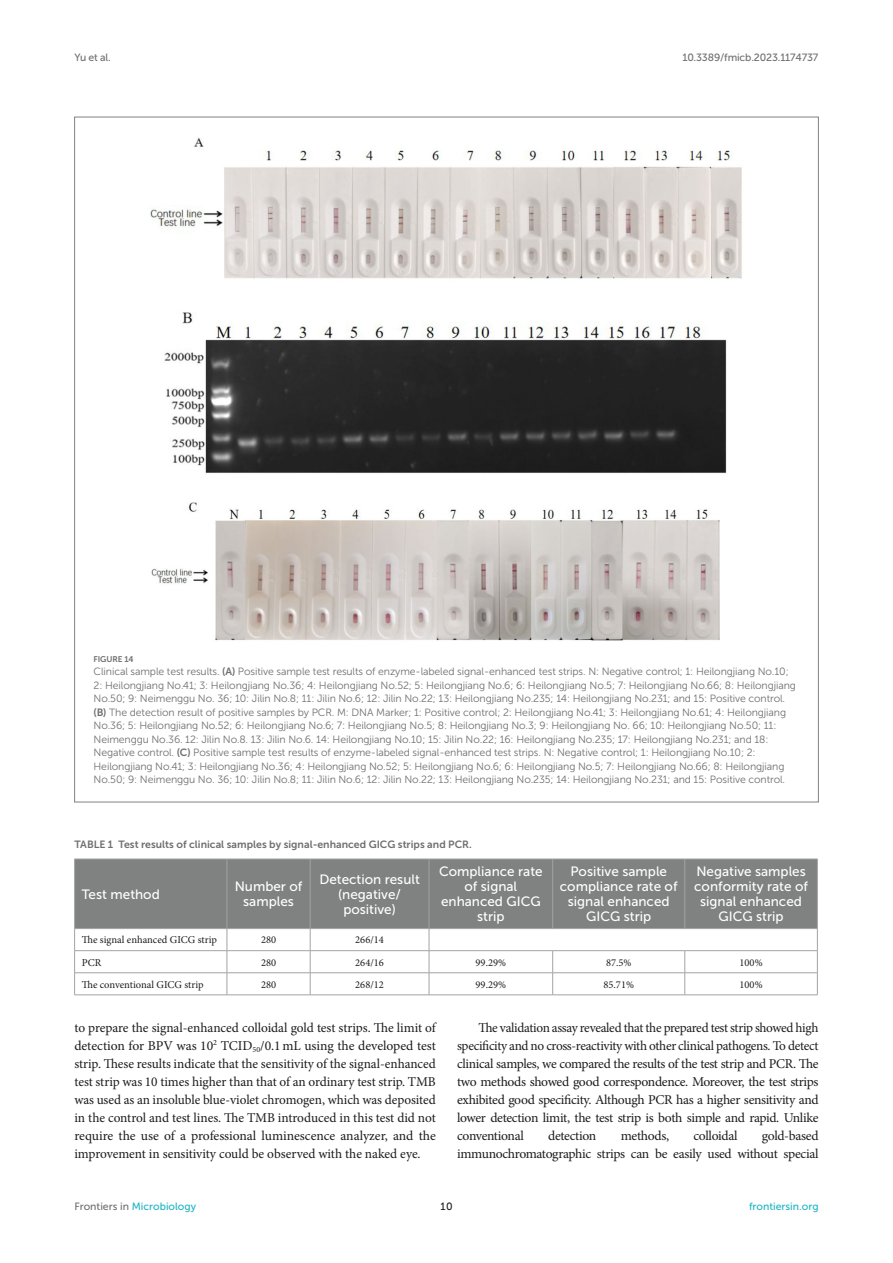
<style>
.page{position:relative;width:893px;height:1263px;background:#fff}
.page>*{position:absolute;margin:0;border:0;box-sizing:border-box;transform-origin:0 0}
.TEXT{font:13.5px/18px "Minion Pro";letter-spacing:-.025em;color:#1b1c1b;text-align:justify}
.TB_CH{font:13.5px/15px "Museo Sans 500";color:#fff;text-align:center}
.FIG_LEG{font:10.5px/13.5px "Museo Sans 300";letter-spacing:-.01em;color:#706f70}
.TB_TX{font:10.5px "Minion Pro";color:#1b1c1b}
.TT{font:10.5px "Museo Sans 700";color:#706f70}
.t1{font:10.5px "Museo Sans 500";color:#1db5c3}
.t2{font:10.5px "Museo Sans 500";letter-spacing:-.015em;color:#706f70}
.t3{font:10.5px "Museo Sans 500";color:#1b1c1b}
.FIG_HD{font:8.25px "Museo Sans 700";letter-spacing:-.01em;color:#706f70}
.s1{font-family:"Museo Sans 700"}
.s2{color:#706f70}
</style>
<div class="page">
<img style="left:150px;top:137px;width:592px;height:504px">
<div style="left:75px;top:860px;width:742px;height:68px;background:#808181"></div>
<hr style="left:553px;top:972px;width:132px;height:1px;background:#a2a3a3">
<hr style="left:553px;top:994px;width:132px;height:1px;background:#a2a3a3">
<hr style="left:429px;top:972px;width:124px;height:1px;background:#a2a3a3">
<svg style="left:552px;top:951px;width:1px;height:43px"></svg>
<hr style="left:429px;top:994px;width:124px;height:1px;background:#a2a3a3">
<hr style="left:310px;top:972px;width:119px;height:1px;background:#a2a3a3">
<hr style="left:310px;top:994px;width:119px;height:1px;background:#a2a3a3">
<hr style="left:227px;top:972px;width:83px;height:1px;background:#a2a3a3">
<hr style="left:227px;top:994px;width:83px;height:1px;background:#a2a3a3">
<hr style="left:685px;top:972px;width:133px;height:1px;background:#a2a3a3">
<svg style="left:684px;top:951px;width:1px;height:44px"></svg>
<hr style="left:685px;top:994px;width:133px;height:1px;background:#a2a3a3">
<hr style="left:74px;top:972px;width:153px;height:1px;background:#a2a3a3">
<hr style="left:74px;top:994px;width:153px;height:1px;background:#a2a3a3">
<hr style="left:227px;top:859px;width:83px;height:1px;background:#a2a3a3">
<hr style="left:227px;top:928px;width:83px;height:1px;background:#a2a3a3">
<hr style="left:310px;top:859px;width:119px;height:1px;background:#a2a3a3">
<hr style="left:310px;top:859px;width:1px;height:69px;background:#a2a3a3">
<hr style="left:310px;top:928px;width:119px;height:1px;background:#a2a3a3">
<hr style="left:429px;top:859px;width:124px;height:1px;background:#a2a3a3">
<hr style="left:429px;top:859px;width:1px;height:69px;background:#a2a3a3">
<hr style="left:429px;top:928px;width:124px;height:1px;background:#a2a3a3">
<hr style="left:553px;top:859px;width:132px;height:1px;background:#a2a3a3">
<hr style="left:552px;top:859px;width:1px;height:69px;background:#a2a3a3">
<hr style="left:553px;top:928px;width:132px;height:1px;background:#a2a3a3">
<hr style="left:685px;top:859px;width:133px;height:1px;background:#a2a3a3">
<hr style="left:684px;top:859px;width:1px;height:69px;background:#a2a3a3">
<hr style="left:817px;top:859px;width:1px;height:69px;background:#a2a3a3">
<hr style="left:685px;top:928px;width:133px;height:1px;background:#a2a3a3">
<hr style="left:74px;top:859px;width:153px;height:1px;background:#a2a3a3">
<hr style="left:74px;top:859px;width:1px;height:69px;background:#a2a3a3">
<hr style="left:227px;top:859px;width:1px;height:69px;background:#a2a3a3">
<hr style="left:74px;top:928px;width:153px;height:1px;background:#a2a3a3">
<hr style="left:227px;top:950px;width:83px;height:1px;background:#a2a3a3">
<svg style="left:310px;top:929px;width:1px;height:66px"></svg>
<hr style="left:310px;top:950px;width:119px;height:1px;background:#a2a3a3">
<svg style="left:429px;top:929px;width:1px;height:66px"></svg>
<svg style="left:817px;top:929px;width:1px;height:66px"></svg>
<hr style="left:429px;top:950px;width:124px;height:1px;background:#a2a3a3">
<hr style="left:553px;top:950px;width:132px;height:1px;background:#a2a3a3">
<hr style="left:685px;top:950px;width:133px;height:1px;background:#a2a3a3">
<svg style="left:74px;top:929px;width:1px;height:66px"></svg>
<svg style="left:227px;top:929px;width:1px;height:66px"></svg>
<hr style="left:74px;top:950px;width:153px;height:1px;background:#a2a3a3">
<p class="t2" style="left:74px;top:51px;width:38px">Yu et al.</p>
<p class="t2" style="left:682px;top:51px;width:138px">10.3389/fmicb.2023.1174737</p>
<p class="FIG_HD" style="left:94px;top:654px;width:41px">FIGURE 14</p>
<p class="FIG_LEG" style="left:94px;top:665px;width:704px">Clinical sample test results. <span class="s1">(A)</span> Positive sample test results of enzyme-labeled signal-enhanced test strips. N: Negative control; 1: Heilongjiang No.10; 2: Heilongjiang No.41; 3: Heilongjiang No.36; 4: Heilongjiang No.52; 5: Heilongjiang No.6; 6: Heilongjiang No.5; 7: Heilongjiang No.66; 8: Heilongjiang No.50; 9: Neimenggu No. 36; 10: Jilin No.8; 11: Jilin No.6; 12: Jilin No.22; 13: Heilongjiang No.235; 14: Heilongjiang No.231; and 15: Positive control. <span class="s1">(B)</span> The detection result of positive samples by PCR. M: DNA Marker; 1: Positive control; 2: Heilongjiang No.41; 3: Heilongjiang No.61; 4: Heilongjiang No.36; 5: Heilongjiang No.52; 6: Heilongjiang No.6; 7: Heilongjiang No.5; 8: Heilongjiang No.3; 9: Heilongjiang No. 66; 10: Heilongjiang No.50; 11:<br>Neimenggu No.36. 12: Jilin No.8. 13: Jilin No.6. 14: Heilongjiang No.10; 15: Jilin No.22; 16: Heilongjiang No.235; 17: Heilongjiang No.231; and 18:<br>Negative control. <span class="s1">(C)</span> Positive sample test results of enzyme-labeled signal-enhanced test strips. N: Negative control; 1: Heilongjiang No.10; 2:<br>Heilongjiang No.41; 3: Heilongjiang No.36; 4: Heilongjiang No.52; 5: Heilongjiang No.6; 6: Heilongjiang No.5; 7: Heilongjiang No.66; 8: Heilongjiang No.50; 9: Neimenggu No. 36; 10: Jilin No.8; 11: Jilin No.6; 12: Jilin No.22; 13: Heilongjiang No.235; 14: Heilongjiang No.231; and 15: Positive control.</p>
<p class="TT" style="left:74px;top:839px;width:399px">TABLE 1 Test results of clinical samples by signal-enhanced GICG strips and PCR.</p>
<p class="TB_CH" style="left:82px;top:887px;width:80px">Test method</p>
<p class="TB_CH" style="left:235px;top:879px;width:69px">Number of samples</p>
<p class="TB_CH" style="left:319px;top:872px;width:102px">Detection result (negative/ positive)</p>
<p class="TB_CH" style="left:439px;top:864px;width:105px">Compliance rate of signal enhanced GICG strip</p>
<p class="TB_CH" style="left:560px;top:864px;width:119px">Positive sample compliance rate of signal enhanced<br>GICG strip</p>
<p class="TB_CH" style="left:694px;top:864px;width:115px">Negative samples conformity rate of signal enhanced<br>GICG strip</p>
<p class="TB_TX" style="left:82px;top:933px;width:137px">The signal enhanced GICG strip</p>
<p class="TB_TX" style="left:261px;top:933px;width:17px">280</p>
<p class="TB_TX" style="left:355px;top:933px;width:30px">266/14</p>
<p class="TB_TX" style="left:82px;top:955px;width:21px">PCR</p>
<p class="TB_TX" style="left:261px;top:955px;width:17px">280</p>
<p class="TB_TX" style="left:355px;top:955px;width:30px">264/16</p>
<p class="TB_TX" style="left:476px;top:955px;width:32px">99.29%</p>
<p class="TB_TX" style="left:606px;top:955px;width:27px">87.5%</p>
<p class="TB_TX" style="left:740px;top:955px;width:25px">100%</p>
<p class="TB_TX" style="left:82px;top:977px;width:123px">The conventional GICG strip</p>
<p class="TB_TX" style="left:261px;top:977px;width:17px">280</p>
<p class="TB_TX" style="left:355px;top:977px;width:30px">268/12</p>
<p class="TB_TX" style="left:476px;top:977px;width:32px">99.29%</p>
<p class="TB_TX" style="left:603px;top:977px;width:32px">85.71%</p>
<p class="TB_TX" style="left:740px;top:977px;width:25px">100%</p>
<p class="TEXT" style="left:74px;top:1019px;width:363px">to prepare the signal-enhanced colloidal gold test strips. The limit of detection for BPV was 10<sup>2</sup> TCID<sub>50</sub>/0.1mL using the developed test strip. These results indicate that the sensitivity of the signal-enhanced test strip was 10 times higher than that of an ordinary test strip. TMB was used as an insoluble blue-violet chromogen, which was deposited in the control and test lines. The TMB introduced in this test did not require the use of a professional luminescence analyzer, and the improvement in sensitivity could be observed with the naked eye.</p>
<p class="TEXT" style="left:457px;top:1019px;width:363px;text-indent:21px">The validation assay revealed that the prepared test strip showed high specificity and no cross-reactivity with other clinical pathogens. To detect clinical samples, we compared the results of the test strip and PCR. The two methods showed good correspondence. Moreover, the test strips exhibited good specificity. Although PCR has a higher sensitivity and lower detection limit, the test strip is both simple and rapid. Unlike conventional</p>
<p class="TEXT" style="left:457px;top:1127px;width:363px;text-align:right">gold-based<br>immunochromatographic strips can be easily used without special</p>
<p class="TEXT" style="left:548px;top:1127px;width:50px">detection</p>
<p class="TEXT" style="left:621px;top:1127px;width:50px">methods,</p>
<p class="TEXT" style="left:693px;top:1127px;width:46px">colloidal</p>
<p class="t1" style="left:74px;top:1200px;width:123px"><span class="s2">Frontiers in</span> Microbiology</p>
<p class="t3" style="left:440px;top:1200px;width:14px">10</p>
<p class="t1" style="left:749px;top:1200px;width:71px">frontiersin.org</p>
</div>
